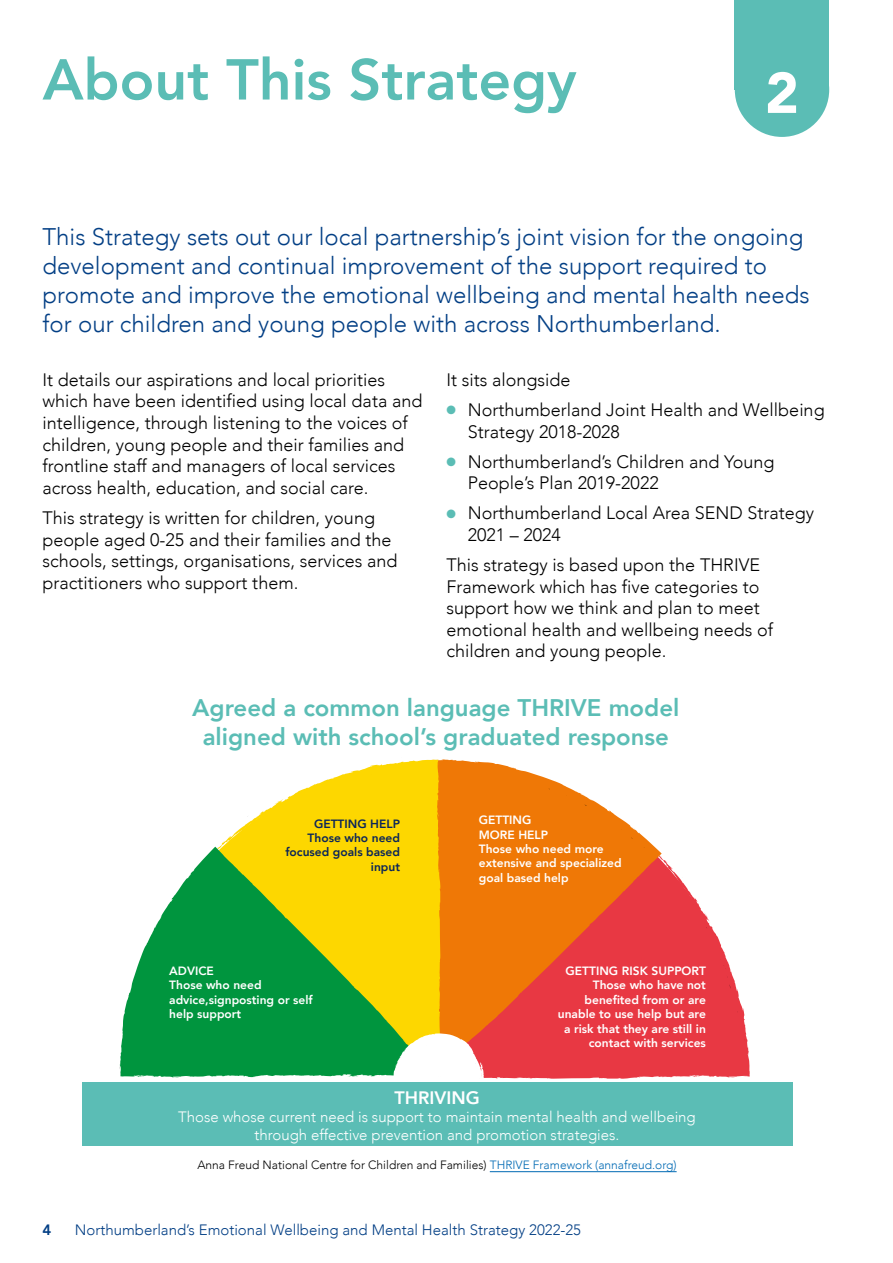
<style>
.page{position:relative;width:893px;height:1263px;background:#fff}
.page>*{position:absolute;margin:0;border:0;box-sizing:border-box;transform-origin:0 0}
.t1{font:800 57px "Avenir";color:#5bbdb5}
.t2{font:900 57px "Avenir";color:#fff}
.t3{font:300 24px/28.8px "Avenir";color:#033f85}
.t4{font:800 24px/28.8px "Avenir";color:#5bbdb5;text-align:center}
.t5{font:300 18px/21.6px "Avenir";color:#000}
.t6{font:800 18px "Avenir";color:#fff}
.t7{font:300 15px/18px "Avenir";color:#fff;text-align:center}
.t8{font:300 15px "Avenir";color:#033f85}
.t9{font:800 15px "Avenir";color:#033f85}
.t10{font:800 12px/14.4px "Avenir";color:#fff}
.t11{font:300 12px "Avenir";color:#000}
.t12{font:800 12px/14.4px "Avenir";color:#0b2559;text-align:right}
.s1{color:#5bbdb5}
.s2{color:#006ab4}
</style>
<div class="page">
<svg style="left:485px;top:858px;width:265px;height:221px;fill:#e83843"></svg>
<svg style="left:441px;top:759px;width:221px;height:314px;background:#ee6f33"></svg>
<svg style="left:215px;top:759px;width:226px;height:319px;fill:#fdd700"></svg>
<svg style="left:429px;top:759px;width:10px;height:24px"></svg>
<svg style="left:431px;top:828px;width:8px;height:8px"></svg>
<svg style="left:274px;top:791px;width:26px;height:19px"></svg>
<svg style="left:120px;top:847px;width:318px;height:230px;background:#6fb53b"></svg>
<svg style="left:330px;top:1075px;width:10px;height:2px"></svg>
<svg style="left:354px;top:1072px;width:8px;height:5px"></svg>
<svg style="left:718px;top:944px;width:4px;height:7px"></svg>
<svg style="left:744px;top:1055px;width:5px;height:4px"></svg>
<svg style="left:371px;top:771px;width:6px;height:4px"></svg>
<svg style="left:247px;top:812px;width:10px;height:6px"></svg>
<svg style="left:120px;top:1066px;width:3px;height:11px"></svg>
<svg style="left:578px;top:801px;width:9px;height:5px"></svg>
<svg style="left:631px;top:828px;width:9px;height:11px"></svg>
<svg style="left:720px;top:959px;width:10px;height:10px"></svg>
<svg style="left:729px;top:984px;width:8px;height:7px"></svg>
<svg style="left:699px;top:912px;width:20px;height:26px"></svg>
<svg style="left:393px;top:1032px;width:92px;height:46px"></svg>
<div style="left:82px;top:1082px;width:710px;height:64px;background:#5bbdb5"></div>
<hr style="left:490px;top:1171px;width:187px;height:1px;background:#006ab4">
<div style="left:735px;top:0;width:94px;height:90px;background:#5bbdb5"></div>
<div style="left:735px;top:43px;width:94px;height:94px;background:#5bbdb5;border-radius:50%"></div>
<h1 class="t1" style="left:43px;top:35px;width:536px">About This Strategy</h1>
<h1 class="t2" style="left:765px;top:44px;width:35px">2</h1>
<p class="t3" style="left:43px;top:222px;width:769px">This Strategy sets out our local partnership’s joint vision for the ongoing development and continual improvement of the support required to promote and improve the emotional wellbeing and mental health needs for our children and young people with across Northumberland.</p>
<p class="t5" style="left:43px;top:369px;width:381px">It details our aspirations and local priorities which have been identified using local data and intelligence, through listening to the voices of children, young people and their families and frontline staff and managers of local services across health, education, and social care.</p>
<p class="t5" style="left:43px;top:507px;width:356px">This strategy is written for children, young people aged 0-25 and their families and the schools, settings, organisations, services and practitioners who support them.</p>
<p class="t5" style="left:446px;top:369px;width:126px">It sits alongside</p>
<p class="t5" style="left:468px;top:399px;width:358px;text-indent:-21px"><span class="s1">●</span> Northumberland Joint Health and Wellbeing<br>Strategy 2018-2028</p>
<p class="t5" style="left:468px;top:451px;width:308px;text-indent:-21px"><span class="s1">●</span> Northumberland’s Children and Young<br>People’s Plan 2019-2022</p>
<p class="t5" style="left:468px;top:502px;width:348px;text-indent:-21px"><span class="s1">●</span> Northumberland Local Area SEND Strategy<br>2021 – 2024</p>
<p class="t5" style="left:446px;top:554px;width:328px">This strategy is based upon the THRIVE Framework which has five categories to support how we think and plan to meet emotional health and wellbeing needs of children and young people.</p>
<h2 class="t4" style="left:192px;top:694px;width:489px">Agreed a common language THRIVE model aligned with school’s graduated response</h2>
<p class="t12" style="left:285px;top:816px;width:116px">GETTING HELP<br>Those who need focused goals based input</p>
<p class="t10" style="left:169px;top:964px;width:145px">ADVICE<br>Those who need advice,signposting or self help support</p>
<p class="t10" style="left:479px;top:813px;width:144px">GETTING<br>MORE HELP<br>Those who need more extensive and specialized goal based help</p>
<p class="t10" style="left:558px;top:964px;width:149px;text-align:right">GETTING RISK SUPPORT<br>Those who have not benefited from or are unable to use help but are a risk that they are still in contact with services</p>
<p class="t6" style="left:394px;top:1084px;width:87px">THRIVING</p>
<p class="t7" style="left:178px;top:1108px;width:519px">Those whose current need is support to maintain mental health and wellbeing through effective prevention and promotion strategies.</p>
<p class="t11" style="left:197px;top:1157px;width:481px">Anna Freud National Centre for Children and Families) <span class="s2">THRIVE Framework (annafreud.org)</span></p>
<p class="t9" style="left:43px;top:1218px;width:10px">4</p>
<p class="t8" style="left:75px;top:1221px;width:508px">Northumberland’s Emotional Wellbeing and Mental Health Strategy 2022-25</p>
</div>
